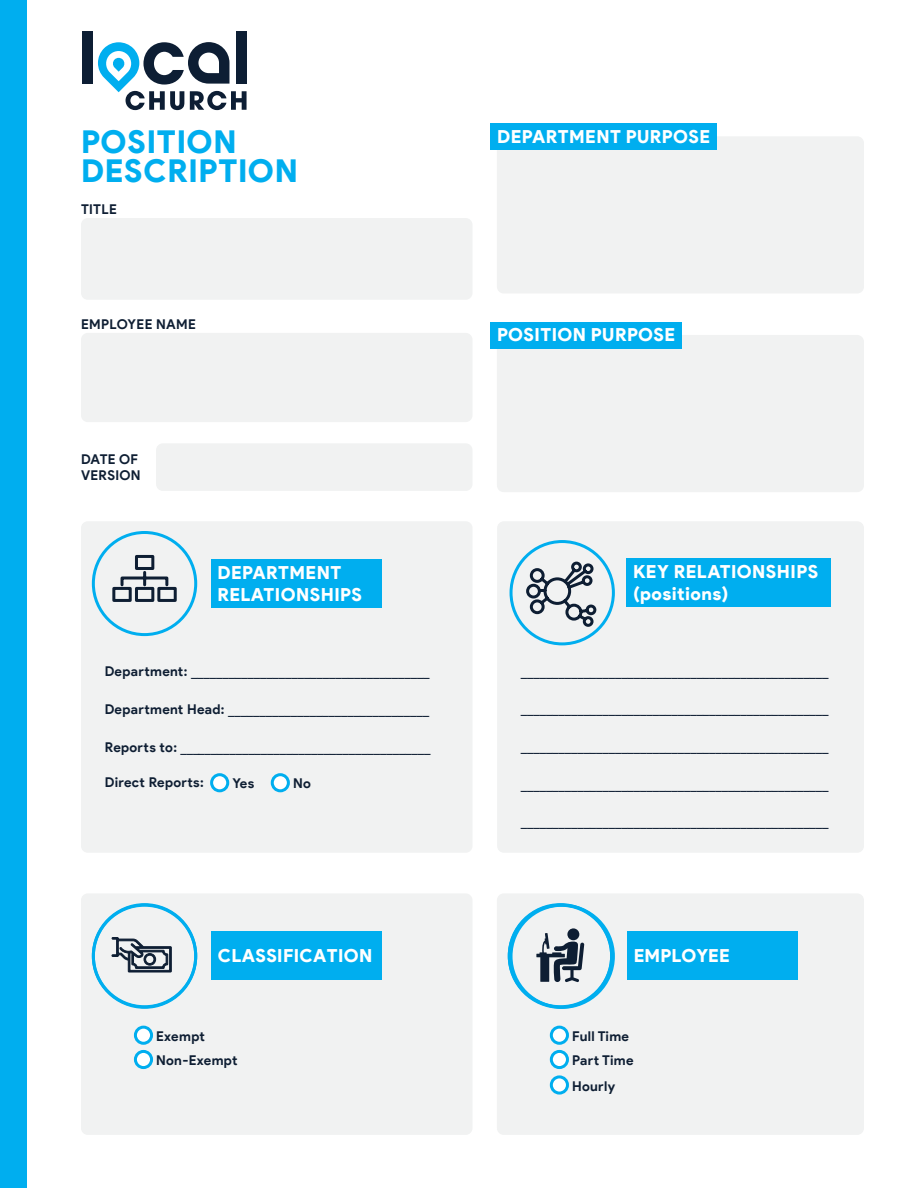
<style>
.page{position:relative;width:918px;height:1188px;background:#fff}
.page>*{position:absolute;margin:0;border:0;box-sizing:border-box;transform-origin:0 0}
.t1{font:900 31.5px/28.8px "Product Sans";letter-spacing:.025em;color:#00aeef}
.t2{font:900 18px/21.6px "Product Sans";letter-spacing:.025em;color:#fff}
.t3{font:900 18px "Product Sans";letter-spacing:.005em;color:#fff}
.t4{font:13.5px "Product Sans";color:#0e1e33}
.t5{font:700 13.5px/16.2px "Product Sans";letter-spacing:.025em;color:#0e1e33}
.s1{font-weight:700}
</style>
<div class="page">
<div style="left:81px;top:521px;width:391px;height:332px;background:#f1f2f2;border-radius:7px"></div>
<div style="left:497px;top:521px;width:367px;height:332px;background:#f1f2f2;border-radius:7px"></div>
<div style="left:81px;top:893px;width:391px;height:242px;background:#f1f2f2;border-radius:7px"></div>
<div style="left:497px;top:893px;width:367px;height:242px;background:#f1f2f2;border-radius:7px"></div>
<div style="left:497px;top:136px;width:367px;height:157px;background:#f1f2f2;border-radius:7px"></div>
<div style="left:497px;top:335px;width:367px;height:157px;background:#f1f2f2;border-radius:7px"></div>
<div style="left:82px;top:31px;width:11px;height:53px;background:#0d1e34"></div>
<div style="left:237px;top:31px;width:10px;height:53px;background:#0d1e34"></div>
<svg style="left:98px;top:42px;width:149px;height:68px"></svg>
<div style="left:0;top:0;width:27px;height:1188px;background:#00aeef"></div>
<div style="left:490px;top:123px;width:227px;height:27px;background:#00aeef"></div>
<div style="left:490px;top:322px;width:192px;height:26px;background:#00aeef"></div>
<div style="left:211px;top:560px;width:171px;height:48px;background:#00aeef"></div>
<div style="left:626px;top:558px;width:205px;height:48px;background:#00aeef"></div>
<div style="left:211px;top:932px;width:171px;height:48px;background:#00aeef"></div>
<div style="left:627px;top:932px;width:170px;height:48px;background:#00aeef"></div>
<div style="left:81px;top:218px;width:391px;height:82px;background:#f1f2f2;border-radius:7px"></div>
<div style="left:81px;top:333px;width:391px;height:89px;background:#f1f2f2;border-radius:7px"></div>
<div style="left:156px;top:443px;width:317px;height:48px;background:#f1f2f2;border-radius:7px"></div>
<svg style="left:112px;top:554px;width:65px;height:48px"></svg>
<svg style="left:525px;top:561px;width:73px;height:67px"></svg>
<svg style="left:111px;top:937px;width:61px;height:36px"></svg>
<svg style="left:567px;top:928px;width:13px;height:12px"></svg>
<svg style="left:536px;top:933px;width:48px;height:49px"></svg>
<div style="left:92px;top:531px;width:105px;height:105px;border:3px solid #00aeef;border-radius:50%"></div>
<div style="left:92px;top:904px;width:105px;height:105px;border:3px solid #00aeef;border-radius:50%"></div>
<div style="left:510px;top:904px;width:105px;height:105px;border:3px solid #00aeef;border-radius:50%"></div>
<div style="left:510px;top:540px;width:105px;height:105px;border:3px solid #00aeef;border-radius:50%"></div>
<div style="left:212px;top:775px;width:16px;height:16px;background:#fff;border-radius:50%"></div>
<div style="left:210px;top:773px;width:19px;height:19px;border:3px solid #00aeef;border-radius:50%"></div>
<div style="left:135px;top:1027px;width:17px;height:16px;background:#fff;border-radius:50%"></div>
<div style="left:134px;top:1026px;width:19px;height:19px;border:3px solid #00aeef;border-radius:50%"></div>
<div style="left:551px;top:1027px;width:16px;height:16px;background:#fff;border-radius:50%"></div>
<div style="left:550px;top:1026px;width:19px;height:19px;border:3px solid #00aeef;border-radius:50%"></div>
<div style="left:272px;top:775px;width:16px;height:16px;background:#fff;border-radius:50%"></div>
<div style="left:271px;top:773px;width:19px;height:19px;border:3px solid #00aeef;border-radius:50%"></div>
<div style="left:135px;top:1051px;width:17px;height:17px;background:#fff;border-radius:50%"></div>
<div style="left:134px;top:1050px;width:19px;height:19px;border:3px solid #00aeef;border-radius:50%"></div>
<div style="left:551px;top:1051px;width:16px;height:17px;background:#fff;border-radius:50%"></div>
<div style="left:550px;top:1050px;width:19px;height:19px;border:3px solid #00aeef;border-radius:50%"></div>
<svg style="left:551px;top:1077px;width:16px;height:16px"></svg>
<div style="left:550px;top:1075px;width:19px;height:20px;border:3px solid #00aeef;border-radius:50%"></div>
<h1 class="t1" style="left:81px;top:128px;width:218px">POSITION<br>DESCRIPTION</h1>
<h2 class="t2" style="left:497px;top:126px;width:215px">DEPARTMENT PURPOSE</h2>
<p class="t5" style="left:81px;top:201px;width:37px">TITLE</p>
<p class="t5" style="left:81px;top:316px;width:116px">EMPLOYEE NAME</p>
<h2 class="t2" style="left:497px;top:325px;width:180px">POSITION PURPOSE</h2>
<p class="t5" style="left:81px;top:451px;width:61px">DATE OF<br>VERSION</p>
<h2 class="t2" style="left:217px;top:562px;width:146px">DEPARTMENT<br>RELATIONSHIPS</h2>
<h2 class="t2" style="left:633px;top:561px;width:187px">KEY RELATIONSHIPS (positions)</h2>
<p class="t4" style="left:105px;top:663px;width:326px"><span class="s1">Department:</span> ______________________________________</p>
<p class="t4" style="left:521px;top:663px;width:309px">_________________________________________________</p>
<p class="t4" style="left:521px;top:700px;width:309px">_________________________________________________</p>
<p class="t4" style="left:521px;top:738px;width:309px">_________________________________________________</p>
<p class="t4" style="left:521px;top:776px;width:309px">_________________________________________________</p>
<p class="t4" style="left:521px;top:813px;width:309px">_________________________________________________</p>
<p class="t4" style="left:105px;top:701px;width:326px"><span class="s1">Department Head:</span> ________________________________</p>
<p class="t4" style="left:105px;top:739px;width:327px"><span class="s1">Reports to:</span> ________________________________________</p>
<p class="t5" style="left:105px;top:774px;width:101px">Direct Reports:</p>
<p class="t5" style="left:232px;top:776px;width:24px">Yes</p>
<p class="t5" style="left:293px;top:776px;width:19px">No</p>
<h2 class="t2" style="left:218px;top:945px;width:156px">CLASSIFICATION</h2>
<h2 class="t3" style="left:634px;top:945px;width:98px">EMPLOYEE</h2>
<p class="t5" style="left:156px;top:1028px;width:50px">Exempt</p>
<p class="t5" style="left:572px;top:1028px;width:59px">Full Time</p>
<p class="t5" style="left:156px;top:1052px;width:83px">Non-Exempt</p>
<p class="t5" style="left:572px;top:1048px;width:63px;line-height:25.5px">Part Time<br>Hourly</p>
</div>
